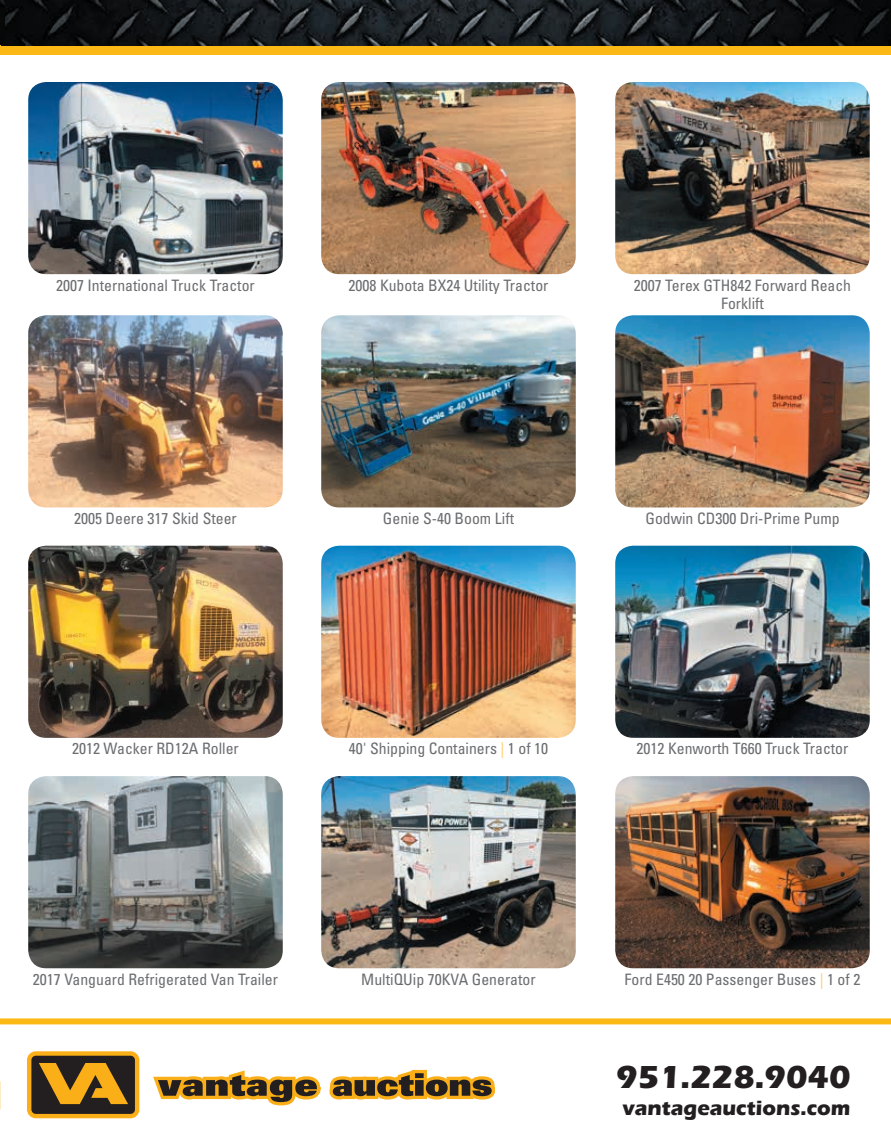
<style>
.page{position:relative;width:891px;height:1134px;background:#fff}
.page>*{position:absolute;margin:0;border:0;box-sizing:border-box;transform-origin:0 0}
.t1{font:700 33px "Eras Itc T";color:#231f20}
.t2{font:700 21px "Eras Itc T";color:#231f20}
.t3{font:condensed 15.75px/18px "Univers";color:#6c6d70;text-align:center}
.s1{color:#fecb64}
</style>
<div class="page">
<div style="left:0;top:27px;width:891px;height:28px;background:#fcb814"></div>
<img style="left:4px;top:0;width:887px;height:45px">
<img style="left:28px;top:82px;width:255px;height:192px">
<img style="left:321px;top:82px;width:255px;height:192px">
<img style="left:28px;top:315px;width:255px;height:192px">
<img style="left:321px;top:315px;width:255px;height:192px">
<img style="left:615px;top:315px;width:255px;height:192px">
<img style="left:28px;top:546px;width:255px;height:192px">
<img style="left:321px;top:546px;width:255px;height:192px">
<img style="left:615px;top:546px;width:255px;height:192px">
<img style="left:28px;top:776px;width:255px;height:192px">
<img style="left:321px;top:776px;width:255px;height:192px">
<img style="left:615px;top:776px;width:255px;height:192px">
<svg style="left:27px;top:1051px;width:112px;height:67px"></svg>
<svg style="left:153px;top:1069px;width:342px;height:37px"></svg>
<div style="left:0;top:1018px;width:891px;height:6px;background:#fcb814"></div>
<img style="left:0;top:0;width:4px;height:45px">
<img style="left:615px;top:82px;width:255px;height:192px">
<p class="t3" style="left:56px;top:276px;width:200px">2007 International Truck Tractor</p>
<p class="t3" style="left:349px;top:276px;width:201px">2008 Kubota BX24 Utility Tractor</p>
<p class="t3" style="left:634px;top:276px;width:219px">2007 Terex GTH842 Forward Reach<br>Forklift</p>
<p class="t3" style="left:74px;top:509px;width:164px">2005 Deere 317 Skid Steer</p>
<p class="t3" style="left:383px;top:509px;width:133px">Genie S-40 Boom Lift</p>
<p class="t3" style="left:645px;top:509px;width:196px">Godwin CD300 Dri-Prime Pump</p>
<p class="t3" style="left:72px;top:739px;width:168px">2012 Wacker RD12A Roller</p>
<p class="t3" style="left:349px;top:739px;width:201px">40' Shipping Containers <span class="s1">|</span> 1 of 10</p>
<p class="t3" style="left:637px;top:739px;width:213px">2012 Kenworth T660 Truck Tractor</p>
<p class="t3" style="left:33px;top:970px;width:247px">2017 Vanguard Refrigerated Van Trailer</p>
<p class="t3" style="left:361px;top:970px;width:176px">MultiQUip 70KVA Generator</p>
<p class="t3" style="left:625px;top:970px;width:237px">Ford E450 20 Passenger Buses <span class="s1">|</span> 1 of 2</p>
<h1 class="t1" style="left:616px;top:1058px;width:236px">951.228.9040</h1>
<h2 class="t2" style="left:623px;top:1096px;width:229px">vantageauctions.com</h2>
</div>
